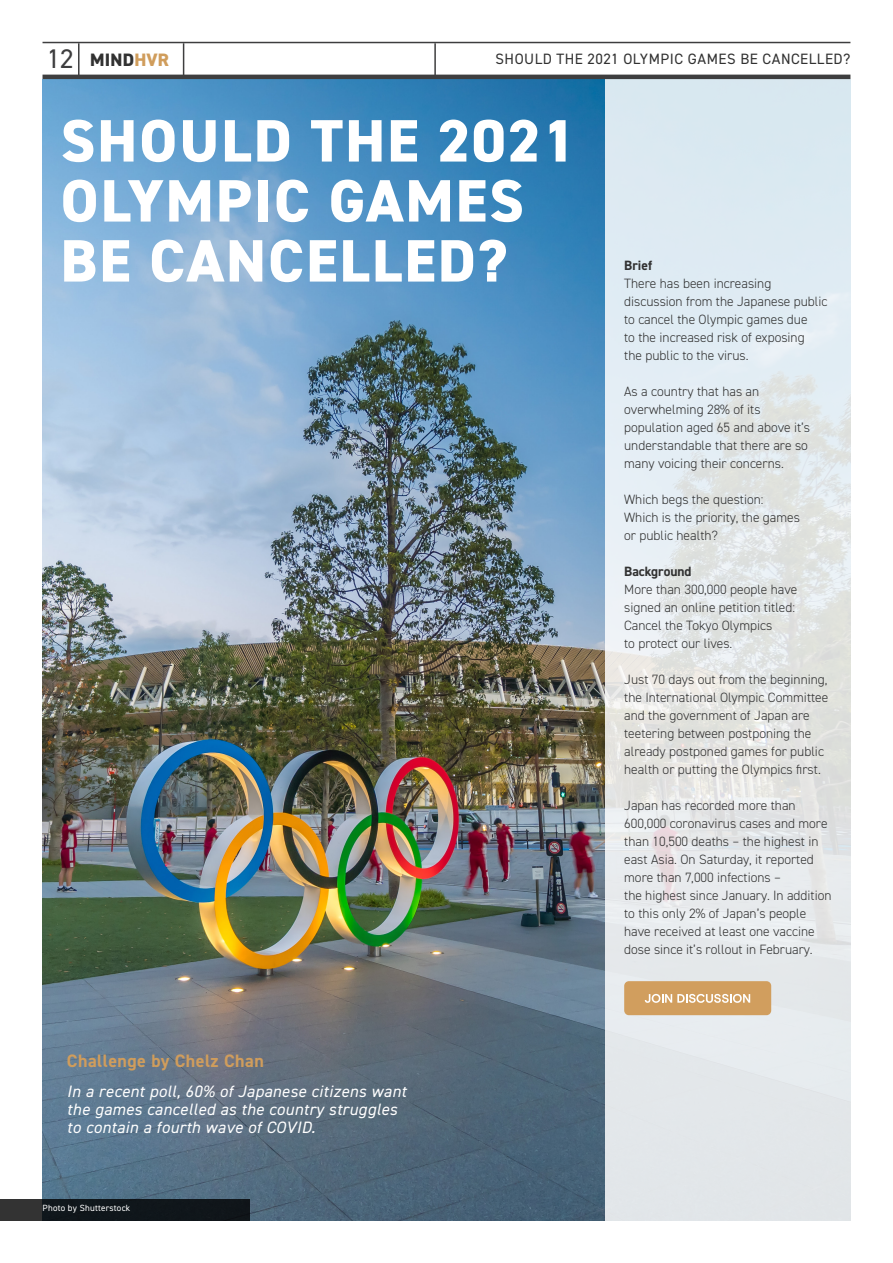
<style>
.page{position:relative;width:893px;height:1263px;background:#fff}
.page>*{position:absolute;margin:0;border:0;box-sizing:border-box;transform-origin:0 0}
._36pt_TITLE{font:800 60px/60px "DIN2014";letter-spacing:.035em;color:#fff}
.NEWSLTR{font:700 18px "DIN2014";letter-spacing:.025em;color:#d09d5c}
.t1{font:800 18px "DIN2014";letter-spacing:.01em;color:#313131}
.NEWSLTR-2{font:italic 16.5px/18px "DIN2014";letter-spacing:.025em;color:#fff}
._36pt_TITLE-2{font:15px "DIN2014";letter-spacing:.035em;color:#313131}
.Body_intro{font:300 13.5px/18px "DIN2014";color:#313131}
.Body_intro-2{font:700 13.5px "DIN2014";color:#313131}
.NEWSLTR-3{font:9px "DIN2014";letter-spacing:.025em;color:#fff}
.s1{font-weight:400;font-size:27px;color:#3e3e3f}
.s2{color:#d09d5c}
</style>
<div class="page">
<img style="left:43px;top:79px;width:562px;height:1141px">
<svg style="left:605px;top:79px;width:245px;height:1142px;background:#e2e8eb"></svg>
<hr style="left:43px;top:42px;width:807px;height:1px;background:#3e3e3f">
<hr style="left:78px;top:43px;width:2px;height:34px;background:#3e3e3f">
<hr style="left:183px;top:43px;width:1px;height:34px;background:#3e3e3f">
<hr style="left:434px;top:43px;width:2px;height:34px;background:#3e3e3f">
<hr style="left:43px;top:75px;width:807px;height:4px;background:#3e3e3f">
<div style="left:624px;top:981px;width:147px;height:34px;background:#d19e5e;border-radius:5px"></div>
<svg style="left:645px;top:994px;width:105px;height:9px"></svg>
<svg style="left:0;top:1199px;width:250px;height:21px;background:#151a1e"></svg>
<h2 class="t1" style="left:47px;top:48px;width:124px"><span class="s1">12</span> MIND<span class="s2">HVR</span></h2>
<p class="_36pt_TITLE-2" style="left:496px;top:50px;width:356px">SHOULD THE 2021 OLYMPIC GAMES BE CANCELLED?</p>
<p class="_36pt_TITLE" style="left:61px;top:111px;width:517px">SHOULD THE 2021<br>OLYMPIC GAMES</p>
<p class="_36pt_TITLE" style="left:61px;top:231px;width:448px">BE CANCELLED?</p>
<p class="NEWSLTR" style="left:67px;top:1048px;width:198px">Challenge by Chelz Chan</p>
<p class="NEWSLTR-2" style="left:67px;top:1082px;width:341px">In a recent poll, 60% of Japanese citizens want the games cancelled as the country struggles</p>
<p class="NEWSLTR-2" style="left:67px;top:1118px;width:250px">to contain a fourth wave of COVID.</p>
<p class="NEWSLTR-3" style="left:43px;top:1202px;width:89px">Photo by Shutterstock</p>
<p class="Body_intro-2" style="left:624px;top:256px;width:29px">Brief</p>
<p class="Body_intro" style="left:624px;top:274px;width:205px">There has been increasing discussion from the Japanese public to cancel the Olympic games due</p>
<p class="Body_intro" style="left:624px;top:328px;width:182px">to the increased risk of exposing</p>
<p class="Body_intro" style="left:624px;top:346px;width:126px">the public to the virus.</p>
<p class="Body_intro" style="left:624px;top:382px;width:187px">As a country that has an overwhelming 28% of its population aged 65 and above it’s understandable that there are so many voicing their concerns.</p>
<p class="Body_intro" style="left:624px;top:490px;width:141px">Which begs the question:</p>
<p class="Body_intro" style="left:624px;top:508px;width:177px">Which is the priority, the games</p>
<p class="Body_intro" style="left:624px;top:526px;width:95px">or public health?</p>
<p class="Body_intro-2" style="left:624px;top:562px;width:69px">Background</p>
<p class="Body_intro" style="left:624px;top:580px;width:175px">More than 300,000 people have signed an online petition titled:<br>Cancel the Tokyo Olympics</p>
<p class="Body_intro" style="left:624px;top:634px;width:110px">to protect our lives.</p>
<p class="Body_intro" style="left:624px;top:670px;width:206px">Just 70 days out from the beginning, the International Olympic Committee and the government of Japan are teetering between postponing the already postponed games for public health or putting the Olympics first.</p>
<p class="Body_intro" style="left:624px;top:796px;width:205px">Japan has recorded more than<br>600,000 coronavirus cases and more than 10,500 deaths – the highest in east Asia. On Saturday, it reported more than 7,000 infections –</p>
<p class="Body_intro" style="left:624px;top:886px;width:209px">the highest since January. In addition to this only 2% of Japan’s people have received at least one vaccine dose since it’s rollout in February.</p>
</div>
